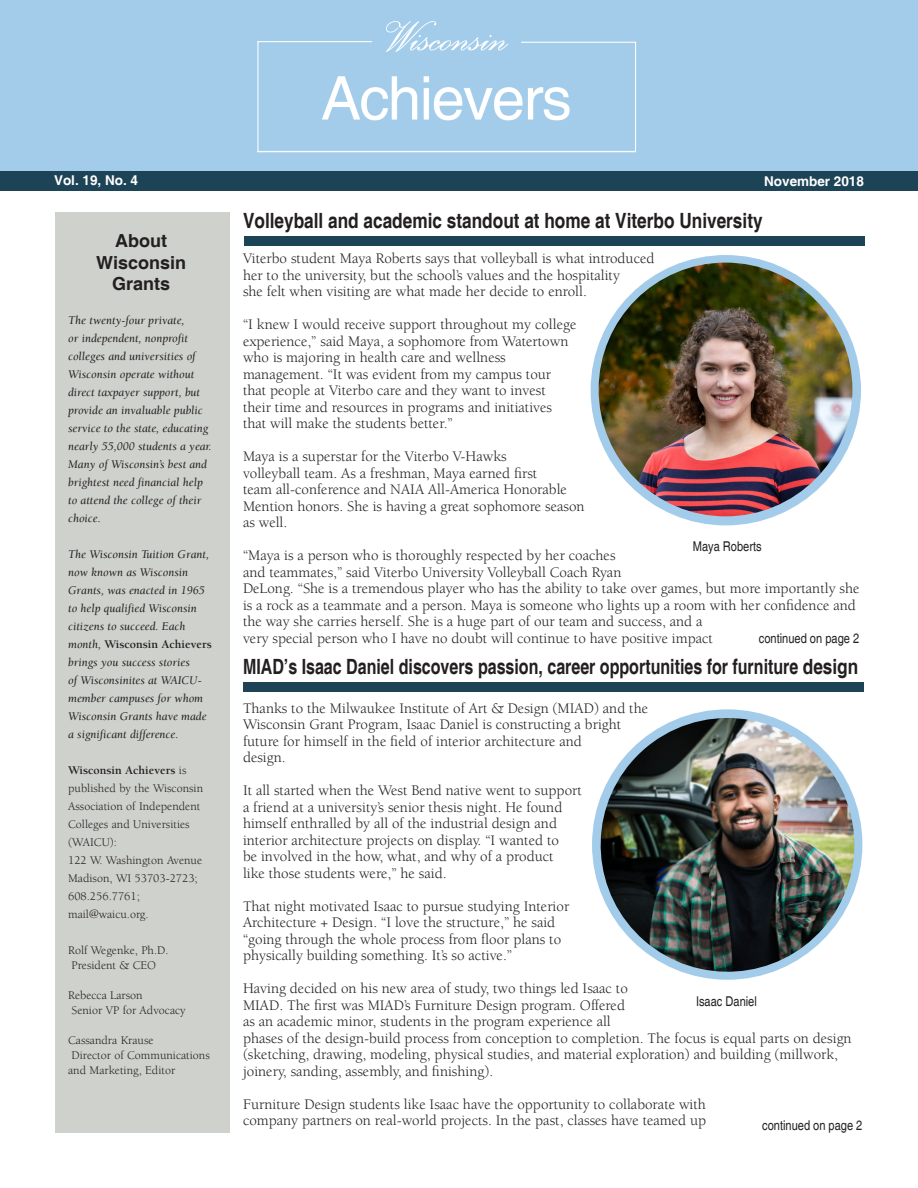
<style>
.page{position:relative;width:918px;height:1188px;background:#fff}
.page>*{position:absolute;margin:0;border:0;box-sizing:border-box;transform-origin:0 0}
.t1{font:700 condensed 21px "Helvetica";color:#231f20;scale:.93 1}
.t2{font:700 condensed 21px "Helvetica";color:#231f20}
.t3{font:700 18px/21.6px "Helvetica";color:#231f20;text-align:center}
.t4{font:15px/16.5px "Berkeley Std";color:#231f20}
.t5{font:condensed 13.5px "Helvetica";color:#231f20}
.t6{font:700 13.5px "Helvetica";color:#fff}
.t7{font:italic 12px/18px "Berkeley Std";color:#231f20}
.t8{font:12px/18px "Berkeley Std";color:#231f20}
.s1{font-weight:700;font-style:normal}
.s2{font-weight:700}
</style>
<div class="page">
<div style="left:0;top:171px;width:918px;height:20px;background:#1d4357"></div>
<div style="left:55px;top:212px;width:175px;height:921px;background:#cfd1cc"></div>
<div style="left:244px;top:236px;width:621px;height:10px;background:#1d4357"></div>
<div style="left:244px;top:682px;width:620px;height:10px;background:#1d4357"></div>
<div style="left:591px;top:255px;width:270px;height:270px;background:#a2cce9;border-radius:50%"></div>
<img style="left:599px;top:263px;width:253px;height:253px;border-radius:127px">
<div style="left:0;top:0;width:918px;height:171px;background:#a2cce9"></div>
<img style="left:596px;top:718px;width:262px;height:262px">
<p class="t6" style="left:54px;top:172px;width:86px">Vol. 19, No. 4</p>
<p class="t6" style="left:764px;top:173px;width:101px">November 2018</p>
<p class="t3" style="left:115px;top:231px;width:53px">About</p>
<p class="t3" style="left:96px;top:252px;width:92px">Wisconsin<br>Grants</p>
<p class="t7" style="left:68px;top:311px;width:145px">The twenty-four private,<br>or independent, nonprofit colleges and universities of<br>Wisconsin operate without direct taxpayer support, but provide an invaluable public service to the state, educating nearly 55,000 students a year.<br>Many of Wisconsin’s best and brightest need financial help to attend the college of their choice.</p>
<p class="t7" style="left:68px;top:545px;width:145px">The Wisconsin Tuition Grant, now known as Wisconsin<br>Grants, was enacted in 1965 to help qualified Wisconsin citizens to succeed. Each month, <span class="s1">Wisconsin Achievers </span>brings you success stories<br>of Wisconsinites at WAICU&shy;member campuses for whom<br>Wisconsin Grants have made a significant difference.</p>
<p class="t8" style="left:68px;top:761px;width:136px"><span class="s2">Wisconsin Achievers</span> is published by the Wisconsin<br>Association of Independent<br>Colleges and Universities (WAICU):</p>
<p class="t8" style="left:68px;top:851px;width:135px">122 W. Washington Avenue<br>Madison, WI 53703-2723;</p>
<p class="t8" style="left:68px;top:887px;width:73px">608.256.7761;</p>
<p class="t8" style="left:68px;top:905px;width:82px">mail@waicu.org.</p>
<p class="t8" style="left:68px;top:941px;width:102px">Rolf Wegenke, Ph.D.</p>
<p class="t8" style="left:72px;top:956px;width:86px">President &amp; CEO</p>
<p class="t8" style="left:68px;top:986px;width:76px">Rebecca Larson</p>
<p class="t8" style="left:72px;top:1001px;width:116px">Senior VP for Advocacy</p>
<p class="t8" style="left:68px;top:1031px;width:87px">Cassandra Krause</p>
<p class="t8" style="left:68px;top:1048px;width:143px;line-height:15px">Director of Communications and Marketing, Editor</p>
<p class="t2" style="left:243px;top:208px;width:521px">Volleyball and academic standout at home at Viterbo University</p>
<p class="t4" style="left:243px;top:251px;width:413px">Viterbo student Maya Roberts says that volleyball is what introduced her to the university, but the school’s values and the hospitality<br>she felt when visiting are what made her decide to enroll.</p>
<p class="t4" style="left:243px;top:317px;width:335px">“I knew I would receive support throughout my college experience,” said Maya, a sophomore from Watertown who is majoring in health care and wellness management. “It was evident from my campus tour that people at Viterbo care and they want to invest their time and resources in programs and initiatives that will make the students better.”</p>
<p class="t4" style="left:243px;top:449px;width:343px">Maya is a superstar for the Viterbo V-Hawks<br>volleyball team. As a freshman, Maya earned first<br>team all-conference and NAIA All-America Honorable Mention honors. She is having a great sophomore season as well.</p>
<p class="t4" style="left:243px;top:548px;width:618px">“Maya is a person who is thoroughly respected by her coaches<br>and teammates,” said Viterbo University Volleyball Coach Ryan<br>DeLong. “She is a tremendous player who has the ability to take over games, but more importantly she is a rock as a teammate and a person. Maya is someone who lights up a room with her confidence and the way she carries herself. She is a huge part of our team and success, and a<br>very special person who I have no doubt will continue to have positive impact</p>
<p class="t5" style="left:693px;top:539px;width:70px">Maya Roberts</p>
<p class="t5" style="left:759px;top:631px;width:102px">continued on page 2</p>
<p class="t1" style="left:243px;top:654px;width:663px">MIAD’s Isaac Daniel discovers passion, career opportunities for furniture design</p>
<p class="t4" style="left:243px;top:700px;width:407px">Thanks to the Milwaukee Institute of Art &amp; Design (MIAD) and the Wisconsin Grant Program, Isaac Daniel is constructing a bright future for himself in the field of interior architecture and<br>design.</p>
<p class="t4" style="left:243px;top:782px;width:340px">It all started when the West Bend native went to support a friend at a university’s senior thesis night. He found himself enthralled by all of the industrial design and interior architecture projects on display. “I wanted to<br>be involved in the how, what, and why of a product<br>like those students were,” he said.</p>
<p class="t4" style="left:243px;top:898px;width:328px">That night motivated Isaac to pursue studying Interior Architecture + Design. “I love the structure,” he said “going through the whole process from floor plans to physically building something. It’s so active.”</p>
<p class="t4" style="left:243px;top:980px;width:610px">Having decided on his new area of study, two things led Isaac to<br>MIAD. The first was MIAD’s Furniture Design program. Offered<br>as an academic minor, students in the program experience all<br>phases of the design-build process from conception to completion. The focus is equal parts on design (sketching, drawing, modeling, physical studies, and material exploration) and building (millwork, joinery, sanding, assembly, and finishing).</p>
<p class="t4" style="left:243px;top:1096px;width:465px">Furniture Design students like Isaac have the opportunity to collaborate with company partners on real-world projects. In the past, classes have teamed up</p>
<p class="t5" style="left:696px;top:993px;width:62px">Isaac Daniel</p>
<p class="t5" style="left:762px;top:1118px;width:102px">continued on page 2</p>
</div>
